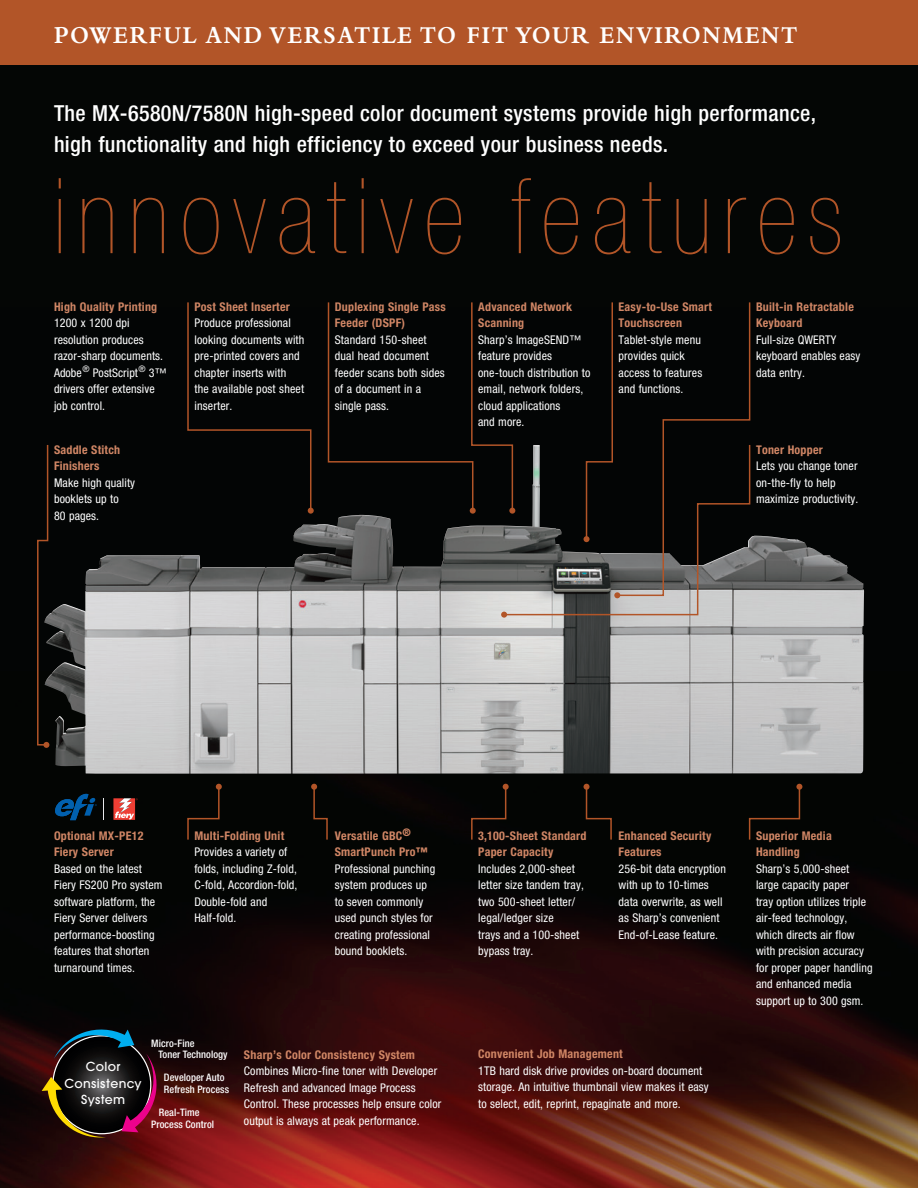
<style>
.page{position:relative;width:918px;height:1188px;background:#fff}
.page>*{position:absolute;margin:0;border:0;box-sizing:border-box;transform-origin:0 0}
.t1{font:200 condensed 105px "Helvetica Neue LT Std";letter-spacing:.1em;color:#b25528}
.Title_White_Bembo{font:700 25.2px "Bembo Std";letter-spacing:.075em;color:#fff;scale:.89 1}
.Pol_Pro_Sales_Lead-i{font:500 condensed 22.2px/31.5px "Helvetica Neue LT Std";letter-spacing:.015em;color:#fff}
.t2{font:500 12.45px/16.2px "Avant Garde";letter-spacing:.025em;color:#fff;text-align:center}
.Centerfold_Body_Desc{font:condensed 12px/16.5px "Helvetica Neue LT Std";letter-spacing:.01em;color:#fff}
.Centerfold_Caption_H{font:700 condensed 12px/16.5px "Helvetica Neue LT Std";letter-spacing:.02em;color:#d08665}
.t3{font:500 condensed 10.35px/11.6px "Helvetica Neue LT Std";letter-spacing:.005em;color:#fff}
</style>
<div class="page">
<img style="left:0;top:65px;width:918px;height:1123px">
<img style="left:49px;top:445px;width:485px;height:195px">
<div style="left:0;top:0;width:918px;height:65px;background:#b25528"></div>
<svg style="left:42px;top:1030px;width:116px;height:108px;background:#302121"></svg>
<div style="left:187px;top:301px;width:127px;height:213px;background:#030505"></div>
<svg style="left:36px;top:443px;width:13px;height:305px;background:#1a100a"></svg>
<svg style="left:327px;top:301px;width:424px;height:317px;background:#252523"></svg>
<svg style="left:311px;top:784px;width:18px;height:57px"></svg>
<svg style="left:187px;top:784px;width:35px;height:57px;background:#100a05"></svg>
<svg style="left:470px;top:784px;width:39px;height:57px;background:#100a06"></svg>
<svg style="left:584px;top:784px;width:29px;height:57px;background:#110b06"></svg>
<svg style="left:748px;top:784px;width:54px;height:57px;background:#0d0905"></svg>
<svg style="left:104px;top:798px;width:1px;height:22px"></svg>
<svg style="left:113px;top:798px;width:25px;height:22px"></svg>
<svg style="left:55px;top:794px;width:42px;height:26px"></svg>
<p class="Title_White_Bembo" style="left:54px;top:21px;width:837px">POWERFUL AND VERSATILE TO FIT YOUR ENVIRONMENT</p>
<p class="Pol_Pro_Sales_Lead-i" style="left:54px;top:97px;width:764px">The MX-6580N/7580N high-speed color document systems provide high performance, high functionality and high efficiency to exceed your business needs.</p>
<p class="t1" style="left:53px;top:159px;width:791px">innovative features</p>
<p class="Centerfold_Caption_H" style="left:54px;top:298px;width:105px">High Quality Printing</p>
<p class="Centerfold_Body_Desc" style="left:54px;top:315px;width:114px">1200 x 1200 dpi resolution produces razor-sharp documents.<br>Adobe<sup>®</sup> PostScript<sup>®</sup> 3™ drivers offer extensive job control.</p>
<p class="Centerfold_Caption_H" style="left:54px;top:441px;width:68px">Saddle Stitch<br>Finishers</p>
<p class="Centerfold_Body_Desc" style="left:54px;top:474px;width:83px">Make high quality booklets up to<br>80 pages.</p>
<p class="Centerfold_Caption_H" style="left:194px;top:298px;width:97px">Post Sheet Inserter</p>
<p class="Centerfold_Body_Desc" style="left:194px;top:315px;width:112px">Produce professional looking documents with pre-printed covers and chapter inserts with<br>the available post sheet inserter.</p>
<p class="Centerfold_Caption_H" style="left:335px;top:298px;width:113px">Duplexing Single Pass<br>Feeder (DSPF)</p>
<p class="Centerfold_Body_Desc" style="left:335px;top:331px;width:112px">Standard 150-sheet dual head document feeder scans both sides of a document in a single pass.</p>
<p class="Centerfold_Caption_H" style="left:478px;top:298px;width:95px">Advanced Network<br>Scanning</p>
<p class="Centerfold_Body_Desc" style="left:478px;top:331px;width:114px">Sharp’s ImageSEND™ feature provides one-touch distribution to email, network folders, cloud applications<br>and more.</p>
<p class="Centerfold_Caption_H" style="left:619px;top:298px;width:95px">Easy-to-Use Smart<br>Touchscreen</p>
<p class="Centerfold_Body_Desc" style="left:619px;top:331px;width:85px">Tablet-style menu provides quick access to features and functions.</p>
<p class="Centerfold_Caption_H" style="left:756px;top:298px;width:99px">Built-in Retractable<br>Keyboard</p>
<p class="Centerfold_Body_Desc" style="left:756px;top:331px;width:106px">Full-size QWERTY keyboard enables easy data entry.</p>
<p class="Centerfold_Caption_H" style="left:756px;top:441px;width:68px">Toner Hopper</p>
<p class="Centerfold_Body_Desc" style="left:756px;top:457px;width:104px">Lets you change toner on-the-fly to help maximize productivity.</p>
<p class="Centerfold_Caption_H" style="left:54px;top:827px;width:91px">Optional MX-PE12<br>Fiery Server</p>
<p class="Centerfold_Body_Desc" style="left:54px;top:860px;width:110px">Based on the latest<br>Fiery FS200 Pro system software platform, the<br>Fiery Server delivers performance-boosting features that shorten turnaround times.</p>
<p class="Centerfold_Caption_H" style="left:194px;top:827px;width:91px">Multi-Folding Unit</p>
<p class="Centerfold_Body_Desc" style="left:194px;top:844px;width:105px">Provides a variety of folds, including Z-fold,<br>C-fold, Accordion-fold,<br>Double-fold and<br>Half-fold.</p>
<p class="Centerfold_Caption_H" style="left:335px;top:827px;width:94px">Versatile GBC<sup>®<br></sup>SmartPunch Pro™</p>
<p class="Centerfold_Body_Desc" style="left:335px;top:860px;width:102px">Professional punching system produces up to seven commonly used punch styles for creating professional bound booklets.</p>
<p class="t2" style="left:64px;top:1059px;width:79px">Color<br>Consistency<br>System</p>
<p class="t3" style="left:158px;top:1037px;width:71px;text-indent:-7px">Micro-Fine<br>Toner Technology</p>
<p class="t3" style="left:164px;top:1072px;width:67px">Developer Auto<br>Refresh Process</p>
<p class="t3" style="left:151px;top:1106px;width:64px;text-indent:8px">Real-Time<br>Process Control</p>
<p class="Centerfold_Caption_H" style="left:244px;top:1046px;width:173px">Sharp’s Color Consistency System</p>
<p class="Centerfold_Body_Desc" style="left:244px;top:1063px;width:199px">Combines Micro-fine toner with Developer Refresh and advanced Image Process Control. These processes help ensure color output is always at peak performance.</p>
<p class="Centerfold_Caption_H" style="left:478px;top:827px;width:110px">3,100-Sheet Standard<br>Paper Capacity</p>
<p class="Centerfold_Body_Desc" style="left:478px;top:860px;width:107px">Includes 2,000-sheet letter size tandem tray, two 500-sheet letter/ legal/ledger size<br>trays and a 100-sheet bypass tray.</p>
<p class="Centerfold_Caption_H" style="left:619px;top:827px;width:94px">Enhanced Security<br>Features</p>
<p class="Centerfold_Body_Desc" style="left:619px;top:860px;width:109px">256-bit data encryption with up to 10-times data overwrite, as well as Sharp’s convenient<br>End-of-Lease feature.</p>
<p class="Centerfold_Caption_H" style="left:478px;top:1045px;width:146px">Convenient Job Management</p>
<p class="Centerfold_Body_Desc" style="left:478px;top:1062px;width:232px">1TB hard disk drive provides on-board document storage. An intuitive thumbnail view makes it easy to select, edit, reprint, repaginate and more.</p>
<p class="Centerfold_Caption_H" style="left:756px;top:827px;width:77px">Superior Media<br>Handling</p>
<p class="Centerfold_Body_Desc" style="left:756px;top:860px;width:118px">Sharp’s 5,000-sheet large capacity paper<br>tray option utilizes triple air-feed technology, which directs air flow with precision accuracy for proper paper handling and enhanced media support up to 300 gsm.</p>
</div>
